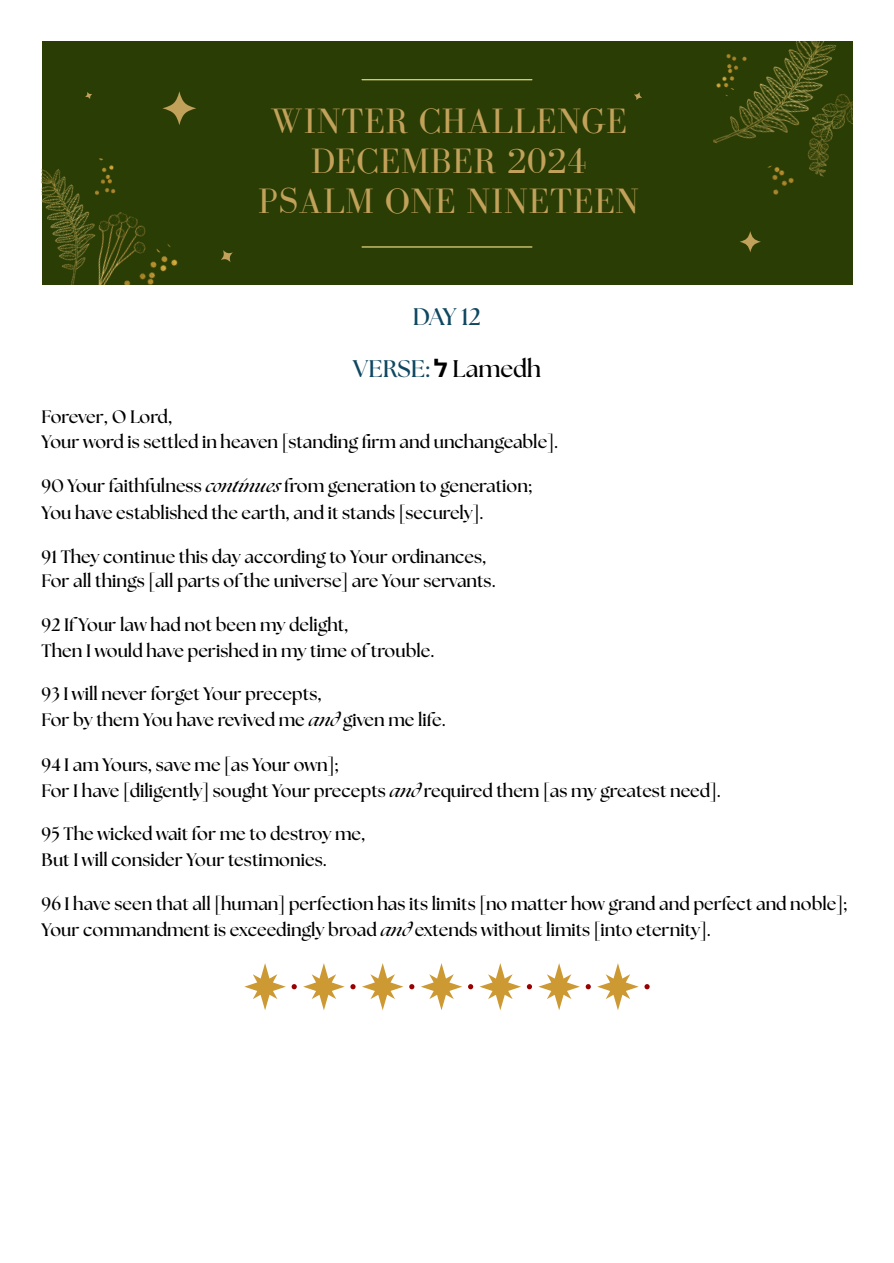
<style>
.page{position:relative;width:894px;height:1263px;background:#fff}
.page>*{position:absolute;margin:0;border:0;box-sizing:border-box;transform-origin:0 0}
.t1{font:36.3px/39.9px "Bodoni FLF";letter-spacing:.015em;color:#c2a15a;text-align:center}
.t2{font:700 24px "The Seasons";color:#0f4761}
.t3{font:700 18px/25.8px "The Seasons";color:#000}
.s1{font-family:"Noto Sans Hebrew";color:#000}
.s2{color:#000}
.s3{font-style:italic}
</style>
<div class="page">
<div style="left:42px;top:42px;width:810px;height:243px;background:#2a3d05"></div>
<hr style="left:362px;top:246px;width:169px;height:2px;background:#e6dc83">
<hr style="left:362px;top:79px;width:169px;height:1px;background:#e6dc83">
<img style="left:713px;top:42px;width:124px;height:102px">
<img style="left:42px;top:169px;width:42px;height:99px">
<img style="left:794px;top:81px;width:58px;height:96px">
<img style="left:713px;top:47px;width:35px;height:43px">
<img style="left:713px;top:74px;width:20px;height:22px">
<img style="left:155px;top:244px;width:23px;height:28px">
<img style="left:767px;top:159px;width:32px;height:36px">
<img style="left:94px;top:158px;width:22px;height:37px">
<svg style="left:634px;top:92px;width:8px;height:8px"></svg>
<svg style="left:162px;top:91px;width:34px;height:34px"></svg>
<svg style="left:739px;top:231px;width:21px;height:21px"></svg>
<svg style="left:221px;top:250px;width:12px;height:12px"></svg>
<svg style="left:85px;top:92px;width:7px;height:7px"></svg>
<img style="left:66px;top:207px;width:89px;height:78px">
<svg style="left:244px;top:963px;width:405px;height:47px"></svg>
<p class="t1" style="left:270px;top:101px;width:358px">WINTER CHALLENGE<br>DECEMBER 2024</p>
<p class="t1" style="left:258px;top:181px;width:382px">PSALM ONE NINETEEN</p>
<h2 class="t2" style="left:413px;top:306px;width:70px">DAY 12</h2>
<h2 class="t2" style="left:353px;top:358px;width:190px">VERSE: <span class="s1">ל</span> <span class="s2">Lamedh</span></h2>
<p class="t3" style="left:42px;top:405px;width:518px;line-height:24.8px">Forever, O Lord,<br>Your word is settled in heaven [standing firm and unchangeable].</p>
<p class="t3" style="left:42px;top:473px;width:491px;line-height:27px">90 Your faithfulness <span class="s3">continues</span> from generation to generation;<br>You have established the earth, and it stands [securely].</p>
<p class="t3" style="left:42px;top:545px;width:455px;line-height:24.8px">91 They continue this day according to Your ordinances,<br>For all things [all parts of the universe] are Your servants.</p>
<p class="t3" style="left:42px;top:613px;width:394px">92 If Your law had not been my delight,<br>Then I would have perished in my time of trouble.</p>
<p class="t3" style="left:42px;top:681px;width:405px">93 I will never forget Your precepts,<br>For by them You have revived me <span class="s3">and</span> given me life.</p>
<p class="t3" style="left:42px;top:752px;width:680px">94 I am Yours, save me [as Your own];<br>For I have [diligently] sought Your precepts <span class="s3">and</span> required them [as my greatest need].</p>
<p class="t3" style="left:42px;top:822px;width:325px">95 The wicked wait for me to destroy me,<br>But I will consider Your testimonies.</p>
<p class="t3" style="left:42px;top:892px;width:805px">96 I have seen that all [human] perfection has its limits [no matter how grand and perfect and noble];<br>Your commandment is exceedingly broad <span class="s3">and</span> extends without limits [into eternity].</p>
</div>
